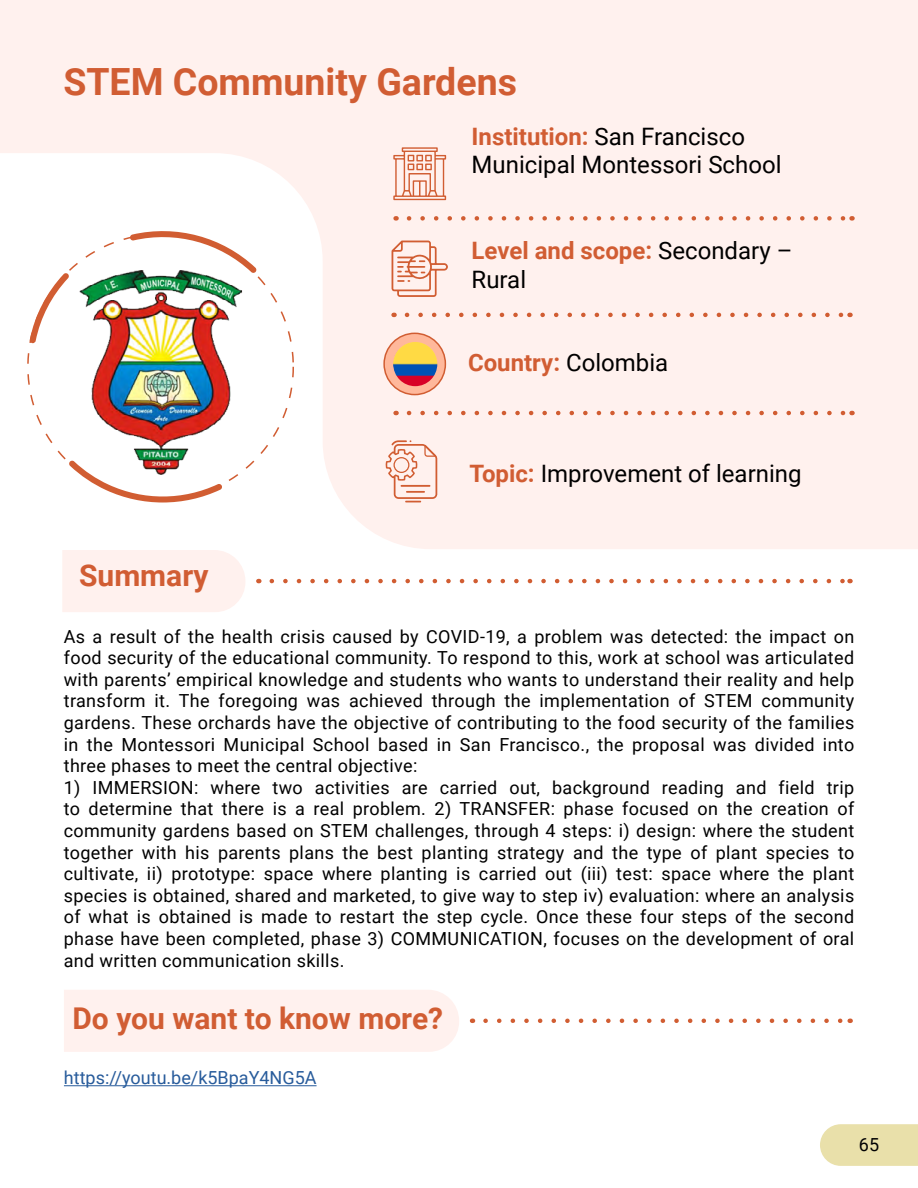
<style>
.page{position:relative;width:918px;height:1188px;background:#fff}
.page>*{position:absolute;margin:0;border:0;box-sizing:border-box;transform-origin:0 0}
.t1{font:700 37.5px "Roboto";color:#d15d33}
.t2{font:700 30px "Roboto";color:#d15d33}
.t3{font:24px/28.8px "Roboto";color:#000}
.t4{font:700 24px "Roboto";color:#d15d33}
.t5{font:18px/21.6px "Roboto";letter-spacing:.02em;color:#000;text-align:justify}
.t6{font:18px "Roboto";color:#275b9b}
.t7{font:18px "Roboto";color:#020203}
.s1{font-weight:700;color:#d15d33}
.s2{font-weight:400;color:#000}
</style>
<div class="page">
<svg style="left:820px;top:1124px;width:98px;height:42px;background:#eae1ae"></svg>
<svg style="left:0;top:0;width:918px;height:549px;background:#fef2f0"></svg>
<svg style="left:393px;top:147px;width:53px;height:53px;background:#f0c1b1"></svg>
<svg style="left:392px;top:241px;width:56px;height:56px;background:#f3cbbe"></svg>
<div style="left:384px;top:333px;width:61px;height:62px;background:#ffb89b;border-radius:50%"></div>
<div style="left:383px;top:333px;width:63px;height:62px;border:2px solid #d15d32;border-radius:50%"></div>
<svg style="left:386px;top:440px;width:52px;height:63px;background:#f5d1c6"></svg>
<img style="left:393px;top:342px;width:44px;height:44px;border-radius:22px">
<svg style="left:27px;top:233px;width:267px;height:267px"></svg>
<svg style="left:69px;top:460px;width:153px;height:43px"></svg>
<svg style="left:130px;top:224px;width:127px;height:49px"></svg>
<svg style="left:29px;top:273px;width:40px;height:70px"></svg>
<img style="left:79px;top:270px;width:163px;height:205px">
<svg style="left:409px;top:216px;width:436px;height:5px;background:#f4cec2"></svg>
<svg style="left:407px;top:313px;width:436px;height:4px;background:#f2c7b9"></svg>
<svg style="left:409px;top:411px;width:436px;height:4px;background:#f1c7b9"></svg>
<div style="left:62px;top:550px;width:183px;height:62px;background:#fff1ee"></div>
<svg style="left:272px;top:579px;width:571px;height:4px"></svg>
<hr style="left:64px;top:1085px;width:253px;height:1px;background:#275b9b">
<div style="left:64px;top:990px;width:395px;height:62px;background:#fff1ee"></div>
<svg style="left:486px;top:1019px;width:357px;height:4px"></svg>
<h1 class="t1" style="left:63px;top:55px;width:455px">STEM Community Gardens</h1>
<h3 class="t3" style="left:472px;top:121px;width:311px"><span class="s1">Institution:</span> San Francisco<br>Municipal Montessori School</h3>
<h3 class="t3" style="left:472px;top:235px;width:322px"><span class="s1">Level and scope:</span> Secondary –<br>Rural</h3>
<h3 class="t4" style="left:468px;top:345px;width:202px">Country: <span class="s2">Colombia</span></h3>
<h2 class="t2" style="left:79px;top:554px;width:131px">Summary</h2>
<h3 class="t3" style="left:470px;top:458px;width:333px"><span class="s1">Topic:</span> Improvement of learning</h3>
<p class="t5" style="left:64px;top:625px;width:792px">As a result of the health crisis caused by COVID-19, a problem was detected: the impact on food security of the educational community. To respond to this, work at school was articulated with parents’ empirical knowledge and students who wants to understand their reality and help transform it. The foregoing was achieved through the implementation of STEM community gardens. These orchards have the objective of contributing to the food security of the families in the Montessori Municipal School based in San Francisco., the proposal was divided into three phases to meet the central objective:</p>
<p class="t5" style="left:64px;top:776px;width:792px">1) IMMERSION: where two activities are carried out, background reading and field trip to determine that there is a real problem. 2) TRANSFER: phase focused on the creation of community gardens based on STEM challenges, through 4 steps: i) design: where the student together with his parents plans the best planting strategy and the type of plant species to cultivate, ii) prototype: space where planting is carried out (iii) test: space where the plant species is obtained, shared and marketed, to give way to step iv) evaluation: where an analysis of what is obtained is made to restart the step cycle. Once these four steps of the second phase have been completed, phase 3) COMMUNICATION, focuses on the development of oral and written communication skills.</p>
<h2 class="t2" style="left:72px;top:998px;width:372px">Do you want to know more?</h2>
<p class="t6" style="left:64px;top:1065px;width:254px">https://youtu.be/k5BpaY4NG5A</p>
<p class="t7" style="left:859px;top:1132px;width:22px">65</p>
</div>
